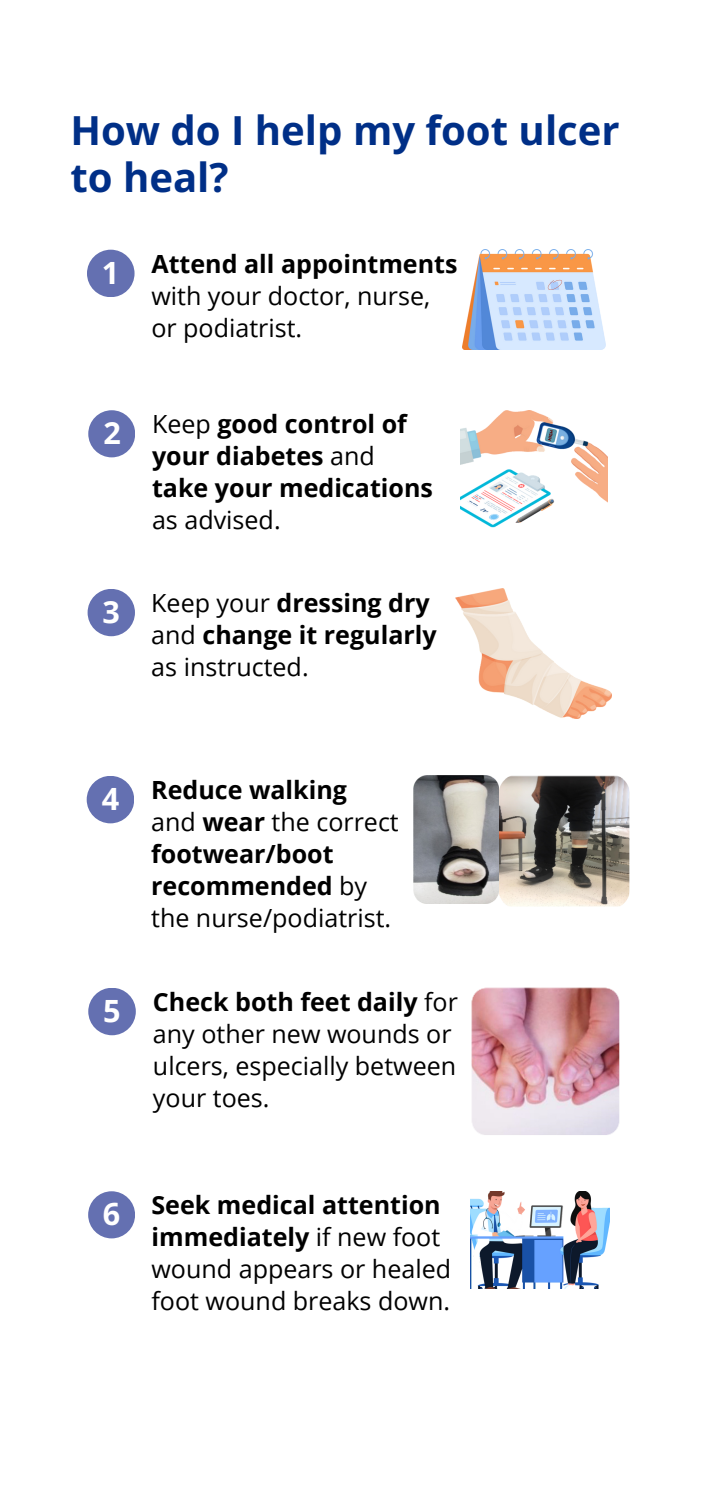
<style>
.page{position:relative;width:702px;height:1489px;background:#fff}
.page>*{position:absolute;margin:0;border:0;box-sizing:border-box;transform-origin:0 0}
.t1{font:700 40px/47px "Open Sans";color:#002f87}
.t2{font:700 30.75px "Open Sans";color:#fff}
.t3{font:700 30.5px "Open Sans";color:#fff}
.t4{font:700 25px/32px "Open Sans";color:#000}
.t5{font:25px/32px "Open Sans";color:#000}
.s1{font-weight:400}
.s2{font-weight:700}
</style>
<div class="page">
<div style="left:87px;top:250px;width:47px;height:47px;background:#6470b1;border-radius:50%"></div>
<img style="left:462px;top:250px;width:143px;height:99px">
<div style="left:88px;top:1191px;width:47px;height:47px;background:#6470b1;border-radius:50%"></div>
<img style="left:470px;top:1191px;width:139px;height:98px">
<img style="left:455px;top:589px;width:156px;height:129px">
<div style="left:87px;top:589px;width:48px;height:47px;background:#6470b1;border-radius:50%"></div>
<div style="left:88px;top:410px;width:47px;height:47px;background:#6470b1;border-radius:50%"></div>
<img style="left:460px;top:410px;width:147px;height:118px">
<svg style="left:498px;top:776px;width:131px;height:131px;background:#8c867e"></svg>
<img style="left:413px;top:776px;width:84px;height:127px">
<div style="left:87px;top:776px;width:47px;height:47px;background:#6470b1;border-radius:50%"></div>
<img style="left:471px;top:988px;width:148px;height:147px">
<div style="left:88px;top:988px;width:48px;height:47px;background:#6470b1;border-radius:50%"></div>
<p class="t1" style="left:70px;top:106px;width:550px">How do I help my foot ulcer to heal?</p>
<p class="t2" style="left:102px;top:251px;width:19px">1</p>
<p class="t4" style="left:151px;top:247px;width:307px">Attend all appointments <span class="s1">with your doctor, nurse,</span></p>
<p class="t5" style="left:151px;top:311px;width:152px">or podiatrist.</p>
<p class="t3" style="left:103px;top:412px;width:19px">2</p>
<p class="t4" style="left:152px;top:408px;width:256px"><span class="s1">Keep</span> good control of your diabetes <span class="s1">and</span></p>
<p class="t4" style="left:152px;top:472px;width:282px">take your medications</p>
<p class="t5" style="left:152px;top:503px;width:130px">as advised.</p>
<p class="t3" style="left:102px;top:591px;width:19px">3</p>
<p class="t4" style="left:151px;top:586px;width:287px"><span class="s1">Keep your</span> dressing dry <span class="s1">and</span> change it regularly <span class="s1">as instructed.</span></p>
<p class="t2" style="left:102px;top:777px;width:19px">4</p>
<p class="t4" style="left:151px;top:773px;width:197px">Reduce walking</p>
<p class="t4" style="left:151px;top:805px;width:249px"><span class="s1">and</span> wear <span class="s1">the correct </span>footwear/boot recommended <span class="s1">by</span></p>
<p class="t5" style="left:151px;top:901px;width:241px">the nurse/podiatrist.</p>
<p class="t2" style="left:103px;top:989px;width:19px">5</p>
<p class="t5" style="left:153px;top:985px;width:306px"><span class="s2">Check both feet daily</span> for any other new wounds or ulcers, especially between</p>
<p class="t5" style="left:153px;top:1081px;width:118px">your toes.</p>
<p class="t3" style="left:103px;top:1192px;width:19px">6</p>
<p class="t5" style="left:151px;top:1189px;width:301px"><span class="s2">Seek medical attention immediately</span> if new foot wound appears or healed foot wound breaks down.</p>
</div>
